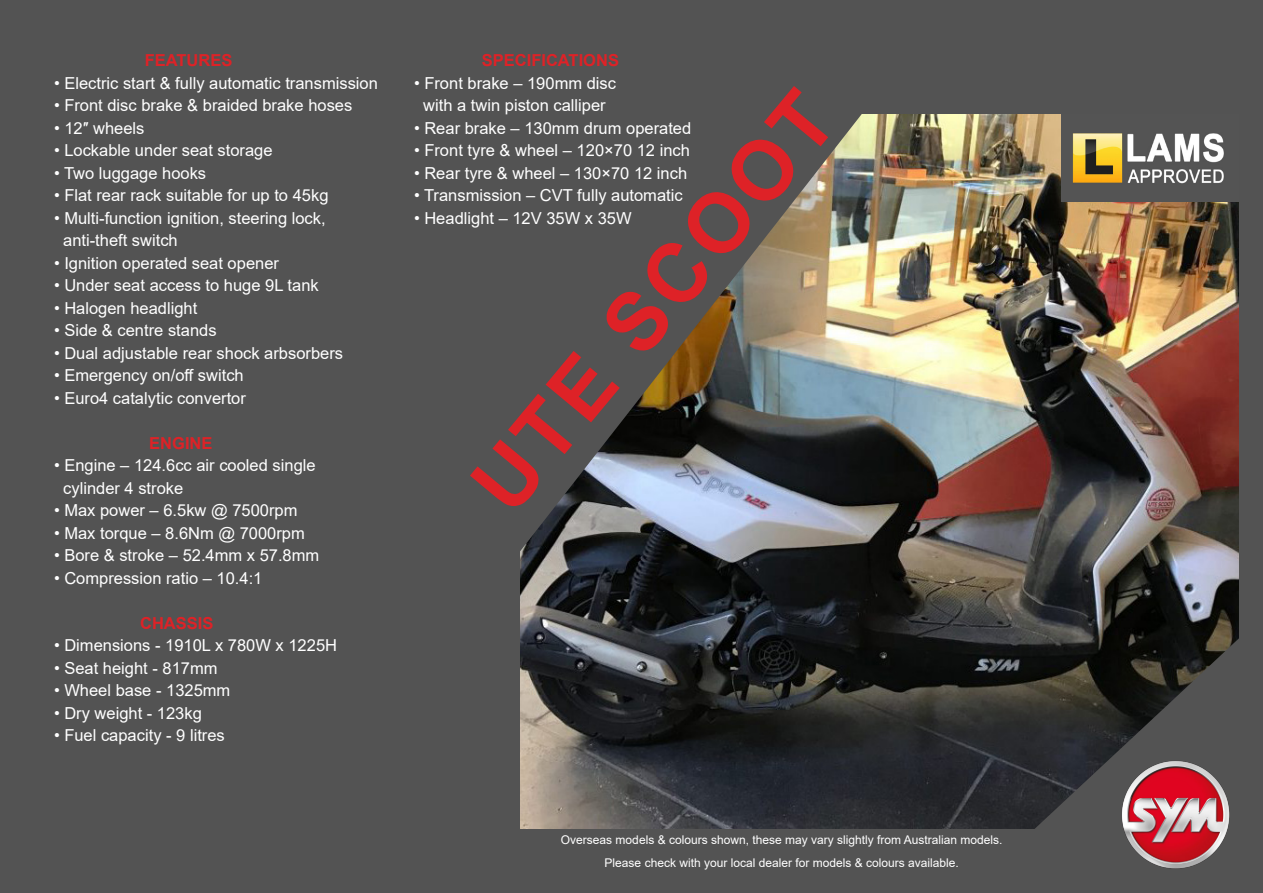
<style>
.page{position:relative;width:1263px;height:893px;background:#535353}
.page>*{position:absolute;margin:0;border:0;box-sizing:border-box;transform-origin:0 0}
.t1{font:700 82.5px "Arial";color:#de2227}
.t2{font:16.5px/22.5px "Arial";color:#fff}
.t3{font:700 16.5px "Arial";color:#de2227}
.t4{font:12px "Arial";color:#fff}
</style>
<div class="page">
<img style="left:520px;top:114px;width:719px;height:714px">
<svg style="left:267px;top:0;width:635px;height:575px;background:#5c5c5a"></svg>
<svg style="left:966px;top:616px;width:297px;height:277px;background:#3b3b3b"></svg>
<img style="left:1119px;top:758px;width:112px;height:113px">
<div style="left:1231px;top:114px;width:20px;height:88px;background:#535353"></div>
<img style="left:1061px;top:114px;width:170px;height:88px">
<p class="t3" style="left:145px;top:49px;width:89px">FEATURES</p>
<p class="t2" style="left:54px;top:71px;width:325px">• Electric start &amp; fully automatic transmission</p>
<p class="t2" style="left:54px;top:94px;width:300px">• Front disc brake &amp; braided brake hoses</p>
<p class="t2" style="left:54px;top:116px;width:92px">• 12″ wheels</p>
<p class="t2" style="left:54px;top:139px;width:220px">• Lockable under seat storage</p>
<p class="t2" style="left:54px;top:161px;width:154px">• Two luggage hooks</p>
<p class="t2" style="left:54px;top:184px;width:276px">• Flat rear rack suitable for up to 45kg</p>
<p class="t2" style="left:63px;top:206px;width:264px;text-indent:-9px">• Multi-function ignition, steering lock, anti-theft switch</p>
<p class="t2" style="left:54px;top:251px;width:226px">• Ignition operated seat opener</p>
<p class="t2" style="left:54px;top:274px;width:266px">• Under seat access to huge 9L tank</p>
<p class="t2" style="left:54px;top:296px;width:145px">• Halogen headlight</p>
<p class="t2" style="left:54px;top:319px;width:164px">• Side &amp; centre stands</p>
<p class="t2" style="left:54px;top:341px;width:291px">• Dual adjustable rear shock arbsorbers</p>
<p class="t2" style="left:54px;top:364px;width:191px">• Emergency on/off switch</p>
<p class="t2" style="left:54px;top:386px;width:193px">• Euro4 catalytic convertor</p>
<p class="t3" style="left:149px;top:431px;width:65px">ENGINE</p>
<p class="t2" style="left:63px;top:454px;width:254px;text-indent:-9px">• Engine – 124.6cc air cooled single cylinder 4 stroke</p>
<p class="t2" style="left:54px;top:499px;width:245px">• Max power – 6.5kw @ 7500rpm</p>
<p class="t2" style="left:54px;top:521px;width:252px">• Max torque – 8.6Nm @ 7000rpm</p>
<p class="t2" style="left:54px;top:544px;width:267px">• Bore &amp; stroke – 52.4mm x 57.8mm</p>
<p class="t2" style="left:54px;top:566px;width:210px">• Compression ratio – 10.4:1</p>
<p class="t3" style="left:140px;top:611px;width:75px">CHASSIS</p>
<p class="t2" style="left:54px;top:634px;width:285px">• Dimensions - 1910L x 780W x 1225H</p>
<p class="t2" style="left:54px;top:656px;width:165px">• Seat height - 817mm</p>
<p class="t2" style="left:54px;top:679px;width:178px">• Wheel base - 1325mm</p>
<p class="t2" style="left:54px;top:701px;width:149px">• Dry weight - 123kg</p>
<p class="t2" style="left:54px;top:724px;width:172px">• Fuel capacity - 9 litres</p>
<p class="t3" style="left:482px;top:49px;width:139px">SPECIFICATIONS</p>
<p class="t2" style="left:414px;top:71px;width:204px;text-align:center">• Front brake – 190mm disc with a twin piston calliper</p>
<p class="t2" style="left:414px;top:116px;width:279px">• Rear brake – 130mm drum operated</p>
<p class="t2" style="left:414px;top:139px;width:277px">• Front tyre &amp; wheel – 120×70 12 inch</p>
<p class="t2" style="left:414px;top:161px;width:275px">• Rear tyre &amp; wheel – 130×70 12 inch</p>
<p class="t2" style="left:414px;top:184px;width:270px">• Transmission – CVT fully automatic</p>
<p class="t2" style="left:414px;top:206px;width:219px">• Headlight – 12V 35W x 35W</p>
<p class="t1" style="left:444px;top:461px;width:516px;rotate:-50deg">UTE SCOOT</p>
<p class="t4" style="left:561px;top:832px;width:443px">Overseas models &amp; colours shown, these may vary slightly from Australian models.</p>
<p class="t4" style="left:605px;top:854px;width:356px">Please check with your local dealer for models &amp; colours available.</p>
</div>
